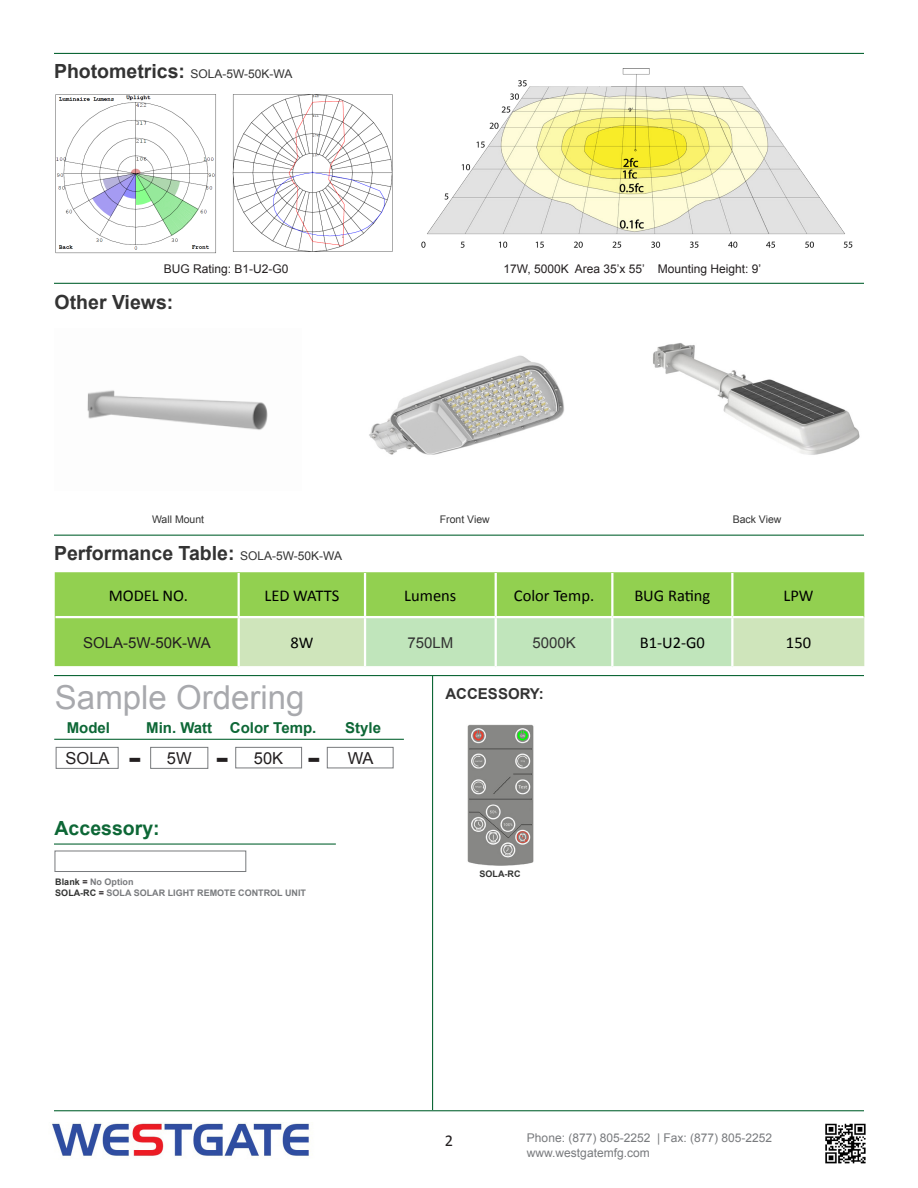
<style>
.page{position:relative;width:918px;height:1188px;background:#fff}
.page>*{position:absolute;margin:0;border:0;box-sizing:border-box;transform-origin:0 0}
.t1{font:33px "Arial";color:#a8a9ad}
.t2{font:700 28.5px "Verdana";color:#231f20}
.t3{font:700 19.5px "Arial";color:#333}
.t4{font:700 19.5px "Arial";color:#0d6736}
.t5{font:16.5px "Calibri";color:#000}
.t6{font:16.5px "Arial";color:#231f20}
.t7{font:16.5px "Calibri";color:#231f20}
.t8{font:700 15px "Arial";color:#0d6736}
.t9{font:15px "Arial";color:#231f20}
.t10{font:700 15px "Arial";color:#333}
.t11{font:15px "Arial";color:#323332}
.t12{font:15px "Arial";color:#333}
.t13{font:12px "Arial";color:#787a7d}
.t14{font:12px "Arial";color:#231f20}
.t15{font:12px "Arial";color:#333}
.t16{font:10.5px "Arial";color:#333}
.t17{font:700 9px "Arial";color:#787a7d}
.t18{font:700 9px "Arial";color:#323332}
.s1{font-weight:700;font-size:19.5px}
.s2{font-weight:400;font-size:12px}
.s3{color:#323332}
.s4{color:#231f20}
</style>
<div class="page">
<hr style="left:54px;top:535px;width:810px;height:1px;background:#0d6736">
<hr style="left:432px;top:675px;width:1px;height:435px;background:#0d6736">
<hr style="left:54px;top:53px;width:810px;height:1px;background:#0d6736">
<hr style="left:54px;top:283px;width:810px;height:1px;background:#0d6736">
<div style="left:55px;top:572px;width:809px;height:94px;background:#92d050"></div>
<svg style="left:240px;top:618px;width:624px;height:48px;background:#c6e5bb"></svg>
<hr style="left:238px;top:573px;width:2px;height:43px;background:#fff">
<hr style="left:364px;top:573px;width:2px;height:43px;background:#fff">
<hr style="left:495px;top:573px;width:2px;height:43px;background:#fff">
<hr style="left:611px;top:573px;width:2px;height:43px;background:#fff">
<hr style="left:731px;top:573px;width:2px;height:43px;background:#fff">
<hr style="left:238px;top:618px;width:2px;height:48px;background:#fff">
<hr style="left:364px;top:618px;width:2px;height:48px;background:#fff">
<hr style="left:495px;top:618px;width:2px;height:48px;background:#fff">
<hr style="left:611px;top:618px;width:2px;height:48px;background:#fff">
<hr style="left:731px;top:618px;width:2px;height:48px;background:#fff">
<hr style="left:56px;top:616px;width:183px;height:2px;background:#fff">
<hr style="left:239px;top:616px;width:126px;height:2px;background:#fff">
<hr style="left:365px;top:616px;width:131px;height:2px;background:#fff">
<hr style="left:496px;top:616px;width:116px;height:2px;background:#fff">
<hr style="left:612px;top:616px;width:120px;height:2px;background:#fff">
<hr style="left:732px;top:616px;width:132px;height:2px;background:#fff">
<hr style="left:54px;top:675px;width:810px;height:1px;background:#0d6736">
<hr style="left:54px;top:1110px;width:810px;height:1px;background:#0d6736">
<img style="left:52px;top:1123px;width:257px;height:34px">
<img style="left:825px;top:1123px;width:41px;height:41px">
<img style="left:87px;top:390px;width:181px;height:40px">
<div style="left:56px;top:747px;width:63px;height:22px;border:1px solid #787a7d"></div>
<div style="left:150px;top:747px;width:58px;height:22px;border:1px solid #787a7d"></div>
<hr style="left:54px;top:739px;width:350px;height:1px;background:#0d6736">
<div style="left:235px;top:747px;width:67px;height:21px;border:1px solid #787a7d"></div>
<div style="left:327px;top:747px;width:67px;height:21px;border:1px solid #787a7d"></div>
<img style="left:232px;top:94px;width:161px;height:158px">
<img style="left:55px;top:94px;width:161px;height:160px">
<img style="left:421px;top:68px;width:432px;height:180px">
<img style="left:369px;top:355px;width:195px;height:100px">
<img style="left:653px;top:343px;width:207px;height:112px">
<hr style="left:54px;top:843px;width:282px;height:2px;background:#0d6736">
<div style="left:55px;top:851px;width:191px;height:21px;background:#fff;border:1px solid #787a7d"></div>
<img style="left:467px;top:724px;width:67px;height:142px">
<p class="t15" style="left:54px;top:66px;width:240px"><span class="s1">Photometrics:</span> SOLA-5W-50K-WA</p>
<p class="t14" style="left:164px;top:261px;width:126px">BUG Rating: B1-U2-G0</p>
<p class="t14" style="left:503px;top:261px;width:259px">17W, 5000K Area 35’x 55’ Mounting Height: 9’</p>
<p class="t3" style="left:55px;top:289px;width:120px">Other Views:</p>
<p class="t16" style="left:152px;top:512px;width:54px">Wall Mount</p>
<p class="t16" style="left:440px;top:512px;width:51px">Front View</p>
<p class="t16" style="left:733px;top:512px;width:50px">Back View</p>
<p class="t3" style="left:54px;top:540px;width:290px">Performance Table: <span class="s2">SOLA-5W-50K-WA</span></p>
<p class="t5" style="left:109px;top:585px;width:81px">MODEL NO.</p>
<p class="t5" style="left:264px;top:585px;width:76px">LED WATTS</p>
<p class="t5" style="left:404px;top:585px;width:54px">Lumens</p>
<p class="t5" style="left:514px;top:585px;width:82px">Color Temp.</p>
<p class="t5" style="left:634px;top:585px;width:78px">BUG Rating</p>
<p class="t5" style="left:783px;top:585px;width:32px">LPW</p>
<p class="t9" style="left:83px;top:633px;width:129px">SOLA-5W-50K-WA</p>
<p class="t5" style="left:290px;top:633px;width:25px">8W</p>
<p class="t11" style="left:407px;top:633px;width:47px">750LM</p>
<p class="t12" style="left:532px;top:633px;width:45px">5000K</p>
<p class="t5" style="left:640px;top:633px;width:67px">B1-U2-G0</p>
<p class="t5" style="left:786px;top:633px;width:27px">150</p>
<p class="t1" style="left:55px;top:676px;width:251px">Sample Ordering</p>
<p class="t6" style="left:66px;top:747px;width:46px">SOLA</p>
<p class="t6" style="left:167px;top:747px;width:26px">5W</p>
<p class="t8" style="left:67px;top:718px;width:45px">Model</p>
<p class="t8" style="left:146px;top:718px;width:68px">Min. Watt</p>
<p class="t8" style="left:230px;top:718px;width:88px">Color Temp.</p>
<p class="t8" style="left:345px;top:718px;width:37px">Style</p>
<p class="t2" style="left:128px;top:740px;width:15px">-</p>
<p class="t2" style="left:216px;top:740px;width:15px">-</p>
<p class="t6" style="left:254px;top:747px;width:31px">50K</p>
<p class="t2" style="left:307px;top:740px;width:15px">-</p>
<p class="t6" style="left:348px;top:747px;width:27px">WA</p>
<p class="t4" style="left:55px;top:815px;width:107px">Accessory:</p>
<p class="t17" style="left:55px;top:876px;width:80px"><span class="s3">Blank</span> <span class="s4">=</span> No Option</p>
<p class="t17" style="left:55px;top:887px;width:252px"><span class="s3">SOLA-RC</span> <span class="s4">=</span> SOLA SOLAR LIGHT REMOTE CONTROL UNIT</p>
<p class="t10" style="left:446px;top:684px;width:100px">ACCESSORY:</p>
<p class="t18" style="left:480px;top:868px;width:42px">SOLA-RC</p>
<p class="t7" style="left:445px;top:1131px;width:10px">2</p>
<p class="t13" style="left:527px;top:1130px;width:247px">Phone: (877) 805-2252 | Fax: (877) 805-2252</p>
<p class="t13" style="left:527px;top:1145px;width:124px">www.westgatemfg.com</p>
</div>
